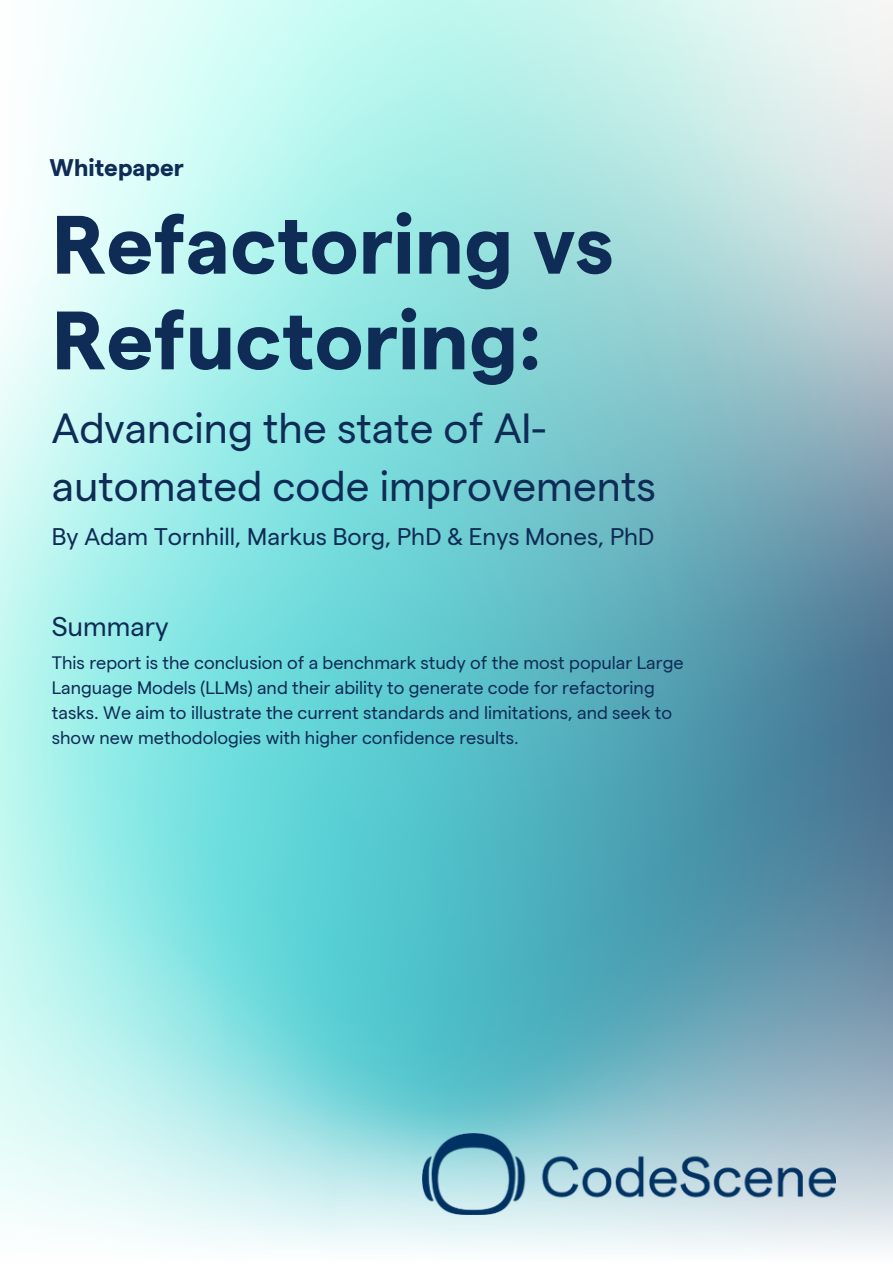
<style>
.page{position:relative;width:893px;height:1264px;background:#fff}
.page>*{position:absolute;margin:0;border:0;box-sizing:border-box;transform-origin:0 0}
.t1{font:700 82.5px/95.7px "Matter";color:#0f2c56}
.t2{font:42px/58.5px "Matter";color:#0f2c56}
.t3{font:27px "Matter";color:#0f2c56}
.t4{font:24px "Matter";color:#0f2c56}
.t5{font:700 24px "Matter";color:#0f2c56}
.t6{font:18px/24.8px "Matter";color:#0f2c56}
</style>
<div class="page">
<img style="left:0;top:0;width:892px;height:1250px">
<img style="left:422px;top:1133px;width:413px;height:81px">
<h3 class="t5" style="left:50px;top:159px;width:136px">Whitepaper</h3>
<h1 class="t1" style="left:52px;top:209px;width:563px">Refactoring vs<br>Refuctoring:</h1>
<h2 class="t2" style="left:52px;top:405px;width:605px">Advancing the state of AI&shy;automated code improvements</h2>
<h5 class="t4" style="left:52px;top:528px;width:604px">By Adam Tornhill, Markus Borg, PhD &amp; Enys Mones, PhD</h5>
<p class="t3" style="left:52px;top:616px;width:118px">Summary</p>
<p class="t6" style="left:52px;top:653px;width:633px">This report is the conclusion of a benchmark study of the most popular Large Language Models (LLMs) and their ability to generate code for refactoring tasks. We aim to illustrate the current standards and limitations, and seek to show new methodologies with higher confidence results.</p>
</div>
